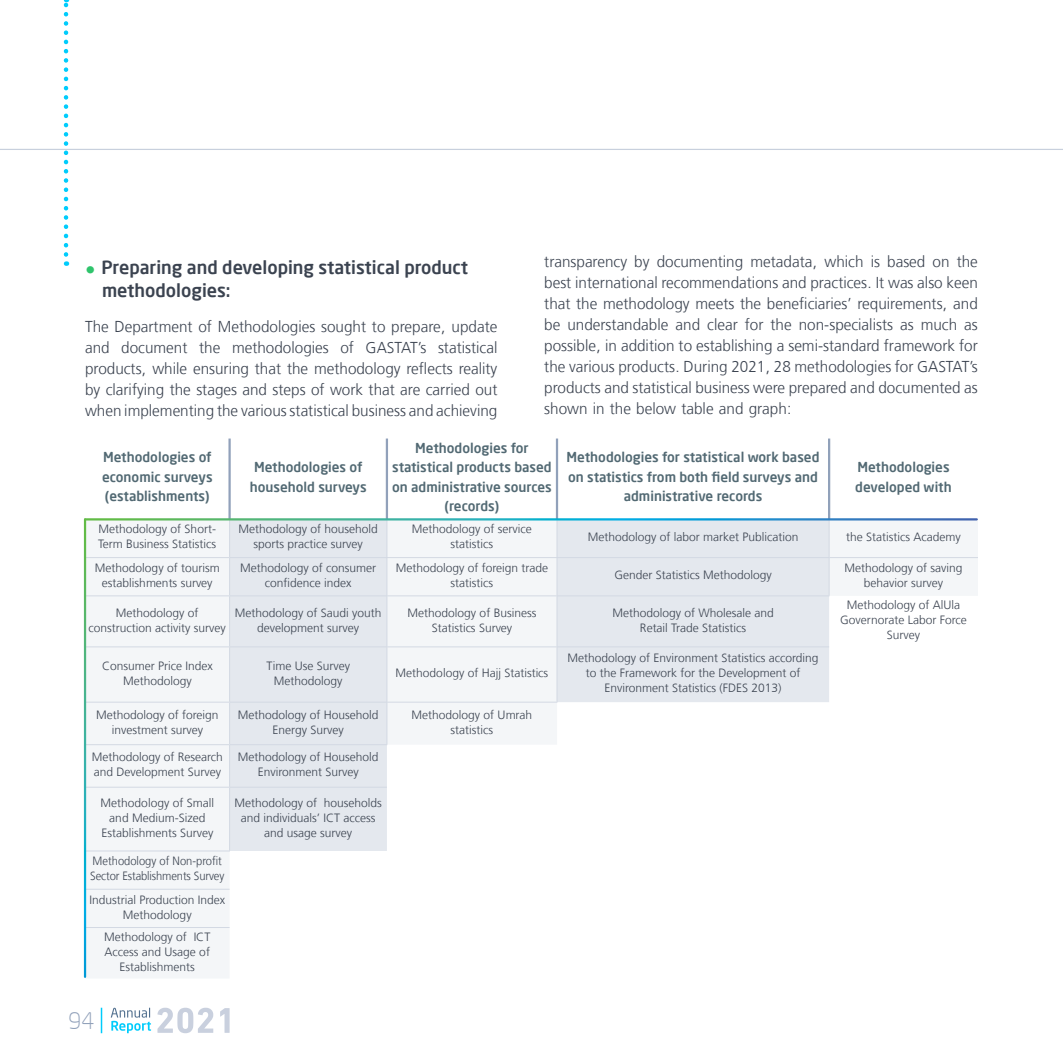
<style>
.page{position:relative;width:1063px;height:1063px;background:#fff}
.page>*{position:absolute;margin:0;border:0;box-sizing:border-box;transform-origin:0 0}
.t1{font:300 22.5px "Neo Sans Arabic";color:#91a1ba}
.t2{font:500 18px/22.5px "Neo Sans Arabic";color:#3b4350}
.t3{font:300 15.75px/21px "Frutiger LT Arabic 45";color:#3b4350;text-align:justify}
.t4{font:500 13.5px/19.5px "Neo Sans Arabic";color:#526973;text-align:center}
.t5{font:300 12px/15px "Frutiger LT Arabic 45";color:#3b4350;text-align:center}
.t6{font:300 12px/15px "Frutiger LT Arabic 45";color:#3b4350;scale:.93 1}
.s1{font-family:"Frutiger LT Arabic 45";font-weight:300;font-size:21px;color:#2fc46c}
</style>
<div class="page">
<svg style="left:64px;top:0;width:4px;height:255px"></svg>
<svg style="left:157px;top:1008px;width:56px;height:25px"></svg>
<svg style="left:220px;top:1008px;width:10px;height:25px"></svg>
<svg style="left:101px;top:1008px;width:1px;height:25px"></svg>
<svg style="left:111px;top:1008px;width:40px;height:25px"></svg>
<svg style="left:85px;top:519px;width:893px;height:459px"></svg>
<svg style="left:230px;top:521px;width:599px;height:330px;fill:#e4e8ee"></svg>
<hr style="left:229px;top:519px;width:1px;height:38px;background:#d3d9e3">
<hr style="left:387px;top:519px;width:1px;height:38px;background:#d3d9e3">
<hr style="left:557px;top:519px;width:1px;height:38px;background:#d3d9e3">
<hr style="left:829px;top:519px;width:1px;height:38px;background:#d3d9e3">
<hr style="left:85px;top:557px;width:145px;height:1px;background:#d3d9e3">
<hr style="left:230px;top:557px;width:157px;height:1px;background:#d3d9e3">
<hr style="left:229px;top:558px;width:1px;height:37px;background:#d3d9e3">
<hr style="left:387px;top:557px;width:170px;height:1px;background:#d3d9e3">
<hr style="left:387px;top:558px;width:1px;height:37px;background:#d3d9e3">
<hr style="left:557px;top:557px;width:272px;height:1px;background:#d3d9e3">
<hr style="left:557px;top:558px;width:1px;height:37px;background:#d3d9e3">
<hr style="left:829px;top:557px;width:149px;height:1px;background:#d3d9e3">
<hr style="left:829px;top:558px;width:1px;height:37px;background:#d3d9e3">
<hr style="left:85px;top:595px;width:145px;height:1px;background:#d3d9e3">
<hr style="left:230px;top:595px;width:157px;height:1px;background:#d3d9e3">
<hr style="left:229px;top:596px;width:1px;height:51px;background:#d3d9e3">
<hr style="left:387px;top:595px;width:170px;height:1px;background:#d3d9e3">
<hr style="left:387px;top:596px;width:1px;height:51px;background:#d3d9e3">
<hr style="left:557px;top:595px;width:273px;height:1px;background:#d3d9e3">
<hr style="left:557px;top:596px;width:1px;height:51px;background:#d3d9e3">
<hr style="left:85px;top:647px;width:145px;height:1px;background:#d3d9e3">
<hr style="left:230px;top:647px;width:157px;height:1px;background:#d3d9e3">
<hr style="left:229px;top:647px;width:1px;height:55px;background:#d3d9e3">
<hr style="left:387px;top:647px;width:170px;height:1px;background:#d3d9e3">
<hr style="left:387px;top:647px;width:1px;height:55px;background:#d3d9e3">
<hr style="left:557px;top:647px;width:272px;height:1px;background:#d3d9e3">
<hr style="left:557px;top:647px;width:1px;height:55px;background:#d3d9e3">
<hr style="left:229px;top:703px;width:1px;height:41px;background:#d3d9e3">
<hr style="left:387px;top:703px;width:1px;height:41px;background:#d3d9e3">
<hr style="left:229px;top:745px;width:1px;height:42px;background:#d3d9e3">
<hr style="left:229px;top:788px;width:1px;height:63px;background:#d3d9e3">
<hr style="left:85px;top:702px;width:145px;height:1px;background:#d3d9e3">
<hr style="left:230px;top:702px;width:157px;height:1px;background:#d3d9e3">
<hr style="left:387px;top:702px;width:170px;height:1px;background:#d3d9e3">
<hr style="left:85px;top:744px;width:145px;height:1px;background:#d3d9e3">
<hr style="left:230px;top:744px;width:157px;height:1px;background:#d3d9e3">
<hr style="left:85px;top:787px;width:145px;height:1px;background:#d3d9e3">
<hr style="left:230px;top:787px;width:157px;height:1px;background:#d3d9e3">
<hr style="left:85px;top:851px;width:145px;height:1px;background:#d3d9e3">
<hr style="left:85px;top:889px;width:145px;height:1px;background:#d3d9e3">
<hr style="left:85px;top:927px;width:145px;height:1px;background:#d3d9e3">
<hr style="left:228px;top:439px;width:3px;height:80px;background:#91a1ba">
<hr style="left:386px;top:439px;width:2px;height:80px;background:#91a1ba">
<hr style="left:556px;top:439px;width:2px;height:80px;background:#91a1ba">
<hr style="left:828px;top:439px;width:2px;height:80px;background:#91a1ba">
<hr style="left:85px;top:518px;width:892px;height:3px;background:#fff">
<hr style="left:84px;top:519px;width:2px;height:458px;background:#fff">
<h2 class="t2" style="left:102px;top:257px;width:368px;text-indent:-17px"><span class="s1">•</span> Preparing and developing statistical product methodologies:</h2>
<p class="t3" style="left:85px;top:316px;width:414px">The Department of Methodologies sought to prepare, update and document the methodologies of GASTAT’s statistical products, while ensuring that the methodology reflects reality by clarifying the stages and steps of work that are carried out when implementing the various statistical business and achieving</p>
<p class="t3" style="left:544px;top:251px;width:435px">transparency by documenting metadata, which is based on the best international recommendations and practices. It was also keen that the methodology meets the beneficiaries’ requirements, and be understandable and clear for the non-specialists as much as possible, in addition to establishing a semi-standard framework for the various products. During 2021, 28 methodologies for GASTAT’s products and statistical business were prepared and documented as shown in the below table and graph:</p>
<p class="t4" style="left:102px;top:448px;width:112px;text-align:justify">Methodologies of economic surveys (establishments)</p>
<p class="t4" style="left:250px;top:458px;width:119px">Methodologies of household surveys</p>
<p class="t4" style="left:392px;top:438px;width:161px">Methodologies for statistical products based on administrative sources (records)</p>
<p class="t4" style="left:567px;top:448px;width:254px">Methodologies for statistical work based on statistics from both field surveys and administrative records</p>
<p class="t4" style="left:855px;top:458px;width:98px;text-align:left">Methodologies developed with</p>
<p class="t5" style="left:98px;top:522px;width:119px;text-align:left">Methodology of Short-<br>Term Business Statistics</p>
<p class="t5" style="left:239px;top:522px;width:141px">Methodology of household sports practice survey</p>
<p class="t5" style="left:412px;top:522px;width:122px">Methodology of service statistics</p>
<p class="t5" style="left:588px;top:529px;width:212px">Methodology of labor market Publication</p>
<p class="t5" style="left:846px;top:529px;width:116px">the Statistics Academy</p>
<p class="t5" style="left:95px;top:560px;width:126px">Methodology of tourism establishments survey</p>
<p class="t5" style="left:240px;top:560px;width:138px">Methodology of consumer confidence index</p>
<p class="t5" style="left:396px;top:560px;width:154px">Methodology of foreign trade statistics</p>
<p class="t5" style="left:614px;top:568px;width:159px">Gender Statistics Methodology</p>
<p class="t5" style="left:845px;top:560px;width:120px">Methodology of saving behavior survey</p>
<p class="t5" style="left:89px;top:605px;width:139px">Methodology of construction activity survey</p>
<p class="t5" style="left:235px;top:605px;width:148px">Methodology of Saudi youth development survey</p>
<p class="t5" style="left:408px;top:605px;width:130px">Methodology of Business<br>Statistics Survey</p>
<p class="t5" style="left:612px;top:605px;width:163px">Methodology of Wholesale and<br>Retail Trade Statistics</p>
<p class="t5" style="left:840px;top:597px;width:128px">Methodology of AlUla<br>Governorate Labor Force<br>Survey</p>
<p class="t5" style="left:102px;top:658px;width:112px">Consumer Price Index<br>Methodology</p>
<p class="t5" style="left:266px;top:658px;width:85px">Time Use Survey<br>Methodology</p>
<p class="t5" style="left:396px;top:665px;width:154px">Methodology of Hajj Statistics</p>
<p class="t5" style="left:568px;top:650px;width:252px">Methodology of Environment Statistics according to the Framework for the Development of<br>Environment Statistics (FDES 2013)</p>
<p class="t5" style="left:96px;top:707px;width:124px">Methodology of foreign investment survey</p>
<p class="t5" style="left:238px;top:707px;width:142px">Methodology of Household<br>Energy Survey</p>
<p class="t5" style="left:412px;top:707px;width:122px">Methodology of Umrah statistics</p>
<p class="t5" style="left:92px;top:749px;width:133px;text-align:left">Methodology of Research and Development Survey</p>
<p class="t5" style="left:238px;top:749px;width:142px">Methodology of Household<br>Environment Survey</p>
<p class="t5" style="left:101px;top:795px;width:115px">Methodology of Small and Medium-Sized<br>Establishments Survey</p>
<p class="t5" style="left:235px;top:795px;width:149px">Methodology of households and individuals’ ICT access and usage survey</p>
<p class="t6" style="left:90px;top:853px;width:146px">Methodology of Non-profit<br>Sector Establishments Survey</p>
<p class="t5" style="left:89px;top:892px;width:137px">Industrial Production Index<br>Methodology</p>
<p class="t5" style="left:104px;top:929px;width:108px">Methodology of ICT<br>Access and Usage of<br>Establishments</p>
<h1 class="t1" style="left:68px;top:1004px;width:28px">94</h1>
</div>
